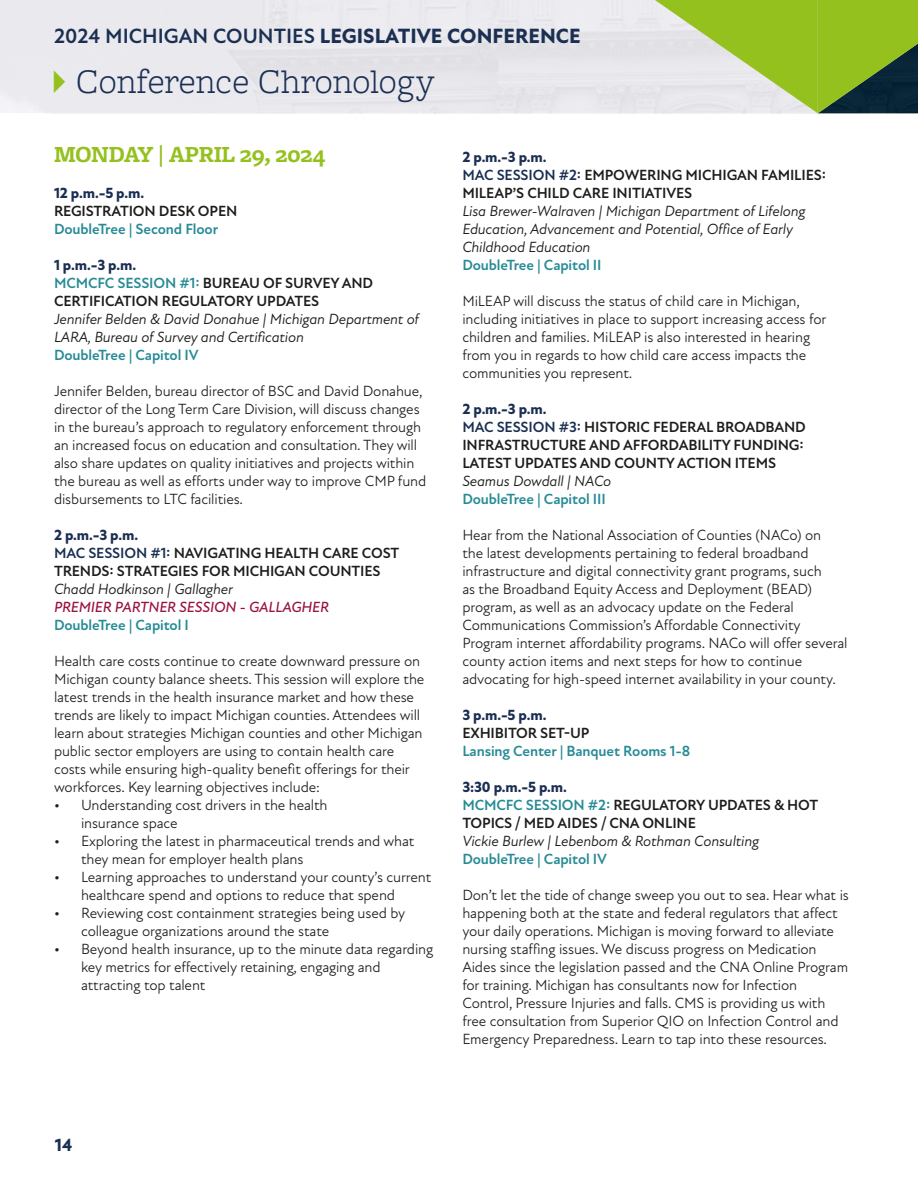
<style>
.page{position:relative;width:918px;height:1188px;background:#fff}
.page>*{position:absolute;margin:0;border:0;box-sizing:border-box;transform-origin:0 0}
.t1{font:300 36px "Freight Macro Pro";color:#1b2f53}
.t2{font:700 24px "Freight Macro Pro";letter-spacing:-.01em;color:#95c11f}
.t3{font:800 21px "New Atten";color:#1b2f53}
.t4{font:800 18px "New Atten";color:#1b2f53}
.t5{font:15px/18px "New Atten";letter-spacing:-.01em;color:#1d1d1b}
.t6{font:700 15px/18px "New Atten";letter-spacing:-.01em;color:#1d1d1b}
.t7{font:italic 15px/18px "New Atten";letter-spacing:-.01em;color:#1d1d1b}
.t8{font:700 15px "New Atten";letter-spacing:-.01em;color:#278b96}
.t9{font:italic 500 15px "New Atten";letter-spacing:-.01em;color:#9a123f}
.t10{font:800 15px "New Atten";color:#1b2f53}
.s1{font-weight:700}
.s2{color:#95c11f}
.s3{font-weight:800;color:#1b2f53}
.s4{color:#278b96}
.s5{color:#1b2f53}
</style>
<div class="page">
<svg style="left:625px;top:0;width:293px;height:113px;background:#a5bf6f"></svg>
<h3 class="t3" style="left:54px;top:23px;width:528px"><span class="s1">2024 MICHIGAN COUNTIES</span> LEGISLATIVE CONFERENCE</h3>
<h1 class="t1" style="left:40px;top:57px;width:396px"><span class="s2">✔</span>Conference Chronology</h1>
<h2 class="t2" style="left:54px;top:137px;width:273px">MONDAY | APRIL 29, 2024</h2>
<p class="t10" style="left:54px;top:184px;width:92px">12 p.m.-5 p.m.</p>
<p class="t6" style="left:54px;top:202px;width:185px">REGISTRATION DESK OPEN</p>
<p class="t8" style="left:54px;top:220px;width:166px">DoubleTree | Second Floor</p>
<p class="t6" style="left:54px;top:256px;width:321px"><span class="s3">1 p.m.-3 p.m.<br></span><span class="s4">MCMCFC SESSION #1:</span> BUREAU OF SURVEY AND<br>CERTIFICATION REGULATORY UPDATES</p>
<p class="t7" style="left:54px;top:310px;width:367px">Jennifer Belden &amp; David Donahue | Michigan Department of<br>LARA, Bureau of Survey and Certification</p>
<p class="t8" style="left:54px;top:346px;width:146px">DoubleTree | Capitol IV</p>
<p class="t5" style="left:54px;top:382px;width:374px">Jennifer Belden, bureau director of BSC and David Donahue, director of the Long Term Care Division, will discuss changes in the bureau’s approach to regulatory enforcement through an increased focus on education and consultation. They will also share updates on quality initiatives and projects within the bureau as well as efforts under way to improve CMP fund disbursements to LTC facilities.</p>
<p class="t6" style="left:54px;top:526px;width:347px"><span class="s3">2 p.m.-3 p.m.<br></span><span class="s5">MAC SESSION #1:</span> NAVIGATING HEALTH CARE COST<br>TRENDS: STRATEGIES FOR MICHIGAN COUNTIES</p>
<p class="t7" style="left:54px;top:580px;width:181px">Chadd Hodkinson | Gallagher</p>
<p class="t9" style="left:54px;top:598px;width:277px">PREMIER PARTNER SESSION - GALLAGHER</p>
<p class="t8" style="left:54px;top:616px;width:136px">DoubleTree | Capitol I</p>
<p class="t5" style="left:54px;top:652px;width:372px">Health care costs continue to create downward pressure on Michigan county balance sheets. This session will explore the latest trends in the health insurance market and how these trends are likely to impact Michigan counties. Attendees will learn about strategies Michigan counties and other Michigan public sector employers are using to contain health care costs while ensuring high-quality benefit offerings for their workforces. Key learning objectives include:</p>
<p class="t5" style="left:81px;top:796px;width:248px;text-indent:-27px">• Understanding cost drivers in the health insurance space</p>
<p class="t5" style="left:81px;top:832px;width:335px;text-indent:-27px">• Exploring the latest in pharmaceutical trends and what they mean for employer health plans</p>
<p class="t5" style="left:81px;top:868px;width:352px;text-indent:-27px">• Learning approaches to understand your county’s current healthcare spend and options to reduce that spend</p>
<p class="t5" style="left:81px;top:904px;width:326px;text-indent:-27px">• Reviewing cost containment strategies being used by colleague organizations around the state</p>
<p class="t5" style="left:81px;top:940px;width:354px;text-indent:-27px">• Beyond health insurance, up to the minute data regarding key metrics for effectively retaining, engaging and attracting top talent</p>
<p class="t6" style="left:462px;top:148px;width:365px"><span class="s3">2 p.m.-3 p.m.<br></span><span class="s5">MAC SESSION #2:</span> EMPOWERING MICHIGAN FAMILIES:<br>MILEAP’S CHILD CARE INITIATIVES</p>
<p class="t7" style="left:462px;top:202px;width:345px">Lisa Brewer-Walraven | Michigan Department of Lifelong<br>Education, Advancement and Potential, Office of Early<br>Childhood Education</p>
<p class="t8" style="left:462px;top:256px;width:141px">DoubleTree | Capitol II</p>
<p class="t5" style="left:462px;top:292px;width:366px">MiLEAP will discuss the status of child care in Michigan, including initiatives in place to support increasing access for children and families. MiLEAP is also interested in hearing from you in regards to how child care access impacts the communities you represent.</p>
<p class="t6" style="left:462px;top:400px;width:345px"><span class="s3">2 p.m.-3 p.m.<br></span><span class="s5">MAC SESSION #3:</span> HISTORIC FEDERAL BROADBAND INFRASTRUCTURE AND AFFORDABILITY FUNDING:<br>LATEST UPDATES AND COUNTY ACTION ITEMS</p>
<p class="t7" style="left:462px;top:472px;width:150px">Seamus Dowdall | NACo</p>
<p class="t8" style="left:462px;top:490px;width:145px">DoubleTree | Capitol III</p>
<p class="t5" style="left:462px;top:526px;width:387px">Hear from the National Association of Counties (NACo) on<br>the latest developments pertaining to federal broadband infrastructure and digital connectivity grant programs, such<br>as the Broadband Equity Access and Deployment (BEAD) program, as well as an advocacy update on the Federal Communications Commission’s Affordable Connectivity Program internet affordability programs. NACo will offer several county action items and next steps for how to continue advocating for high-speed internet availability in your county.</p>
<p class="t10" style="left:462px;top:706px;width:86px">3 p.m.-5 p.m.</p>
<p class="t6" style="left:462px;top:724px;width:129px">EXHIBITOR SET-UP</p>
<p class="t8" style="left:462px;top:742px;width:229px">Lansing Center | Banquet Rooms 1-8</p>
<p class="t6" style="left:462px;top:778px;width:357px"><span class="s3">3:30 p.m.-5 p.m.<br></span><span class="s4">MCMCFC SESSION #2:</span> REGULATORY UPDATES &amp; HOT<br>TOPICS / MED AIDES / CNA ONLINE</p>
<p class="t7" style="left:462px;top:832px;width:298px">Vickie Burlew | Lebenbom &amp; Rothman Consulting</p>
<p class="t8" style="left:462px;top:850px;width:146px">DoubleTree | Capitol IV</p>
<p class="t5" style="left:462px;top:886px;width:388px">Don’t let the tide of change sweep you out to sea. Hear what is happening both at the state and federal regulators that affect your daily operations. Michigan is moving forward to alleviate nursing staffing issues. We discuss progress on Medication Aides since the legislation passed and the CNA Online Program for training. Michigan has consultants now for Infection Control, Pressure Injuries and falls. CMS is providing us with free consultation from Superior QIO on Infection Control and Emergency Preparedness. Learn to tap into these resources.</p>
<p class="t4" style="left:55px;top:1135px;width:19px">14</p>
</div>
